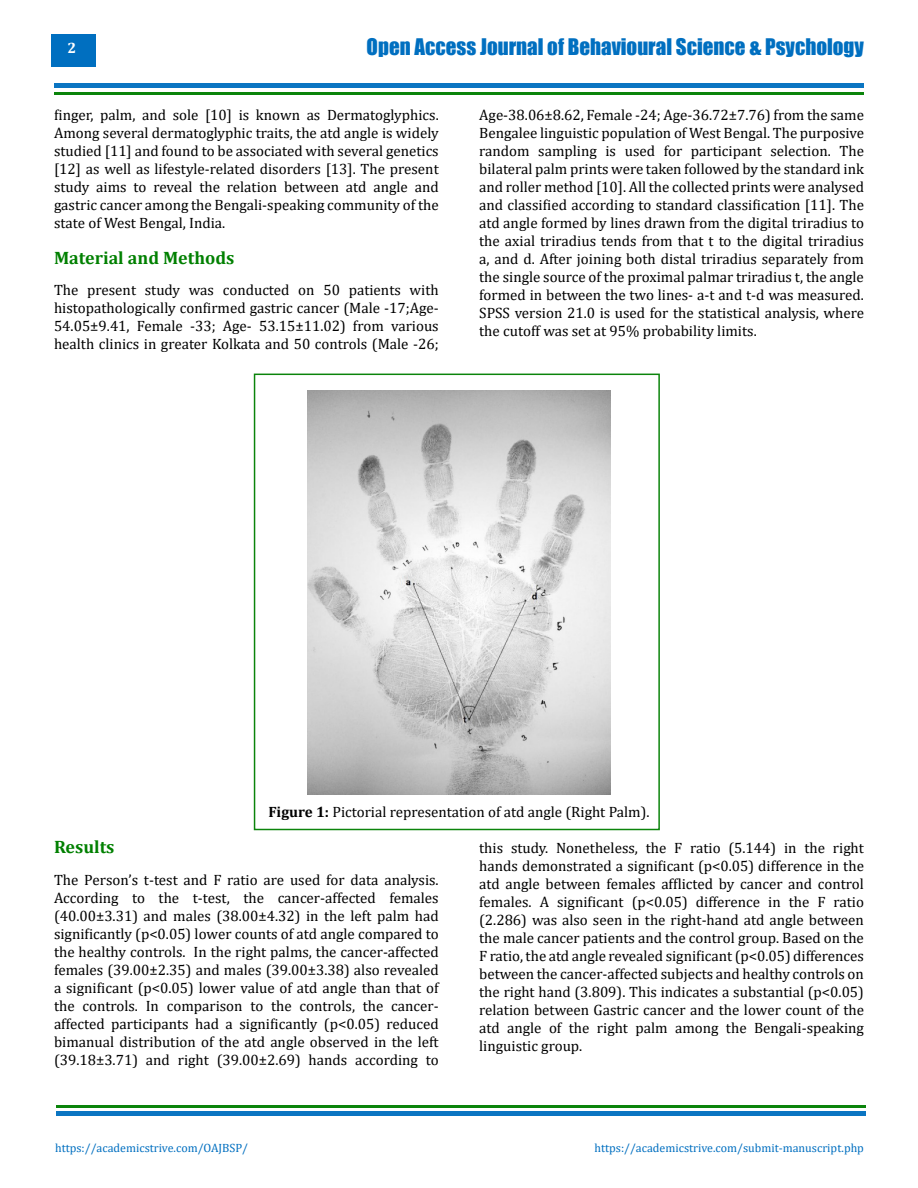
<style>
.page{position:relative;width:918px;height:1188px;background:#fff}
.page>*{position:absolute;margin:0;border:0;box-sizing:border-box;transform-origin:0 0}
.t1{font:21px "Impact";color:#006fc0}
.t2{font:700 18px "Cambria";color:#008000}
.t3{font:15px/18px "Cambria";color:#000;text-align:justify}
.t4{font:700 15px "Cambria";color:#fff}
.t5{font:12px "Cambria";color:#006fc0}
.s1{font-weight:700}
</style>
<div class="page">
<div style="left:51px;top:34px;width:45px;height:33px;background:#006fc0"></div>
<div style="left:54px;top:83px;width:810px;height:5px;background:#0b75c2"></div>
<div style="left:56px;top:1111px;width:810px;height:5px;background:#0b75c2"></div>
<hr style="left:54px;top:92px;width:810px;height:2px;background:#007f01">
<hr style="left:56px;top:1106px;width:810px;height:2px;background:#007f01">
<img style="left:308px;top:391px;width:302px;height:403px">
<div style="left:254px;top:374px;width:406px;height:456px;border:2px solid #007f01"></div>
<p class="t4" style="left:68px;top:38px;width:10px">2</p>
<h1 class="t1" style="left:367px;top:31px;width:499px">Open Access Journal of Behavioural Science &amp; Psychology</h1>
<p class="t3" style="left:54px;top:105px;width:386px">finger, palm, and sole [10] is known as Dermatoglyphics.<br>Among several dermatoglyphic traits, the atd angle is widely studied [11] and found to be associated with several genetics [12] as well as lifestyle-related disorders [13]. The present study aims to reveal the relation between atd angle and gastric cancer among the Bengali-speaking community of the state of West Bengal, India.</p>
<p class="t2" style="left:54px;top:245px;width:182px">Material and Methods</p>
<p class="t3" style="left:54px;top:281px;width:386px">The present study was conducted on 50 patients with histopathologically confirmed gastric cancer (Male -17;Age-54.05±9.41, Female -33; Age- 53.15±11.02) from various health clinics in greater Kolkata and 50 controls (Male -26;</p>
<p class="t3" style="left:479px;top:105px;width:386px">Age-38.06±8.62, Female -24; Age-36.72±7.76) from the same Bengalee linguistic population of West Bengal. The purposive random sampling is used for participant selection. The bilateral palm prints were taken followed by the standard ink and roller method [10]. All the collected prints were analysed and classified according to standard classification [11]. The atd angle formed by lines drawn from the digital triradius to the axial triradius tends from that t to the digital triradius a, and d. After joining both distal triradius separately from the single source of the proximal palmar triradius t, the angle formed in between the two lines- a-t and t-d was measured.<br>SPSS version 21.0 is used for the statistical analysis, where the cutoff was set at 95% probability limits.</p>
<p class="t3" style="left:268px;top:803px;width:383px"><span class="s1">Figure 1:</span> Pictorial representation of atd angle (Right Palm).</p>
<p class="t2" style="left:54px;top:834px;width:62px">Results</p>
<p class="t3" style="left:54px;top:870px;width:386px">The Person’s t-test and F ratio are used for data analysis.<br>According to the t-test, the cancer-affected females (40.00±3.31) and males (38.00±4.32) in the left palm had significantly (p&lt;0.05) lower counts of atd angle compared to the healthy controls. In the right palms, the cancer-affected females (39.00±2.35) and males (39.00±3.38) also revealed a significant (p&lt;0.05) lower value of atd angle than that of the controls. In comparison to the controls, the cancer&shy;affected participants had a significantly (p&lt;0.05) reduced bimanual distribution of the atd angle observed in the left (39.18±3.71) and right (39.00±2.69) hands according to</p>
<p class="t3" style="left:479px;top:839px;width:386px">this study. Nonetheless, the F ratio (5.144) in the right hands demonstrated a significant (p&lt;0.05) difference in the atd angle between females afflicted by cancer and control females. A significant (p&lt;0.05) difference in the F ratio (2.286) was also seen in the right-hand atd angle between the male cancer patients and the control group. Based on the F ratio, the atd angle revealed significant (p&lt;0.05) differences between the cancer-affected subjects and healthy controls on the right hand (3.809). This indicates a substantial (p&lt;0.05) relation between Gastric cancer and the lower count of the atd angle of the right palm among the Bengali-speaking linguistic group.</p>
<p class="t5" style="left:55px;top:1141px;width:195px">https://academicstrive.com/OAJBSP/</p>
<p class="t5" style="left:594px;top:1141px;width:271px">https://academicstrive.com/submit-manuscript.php</p>
</div>
